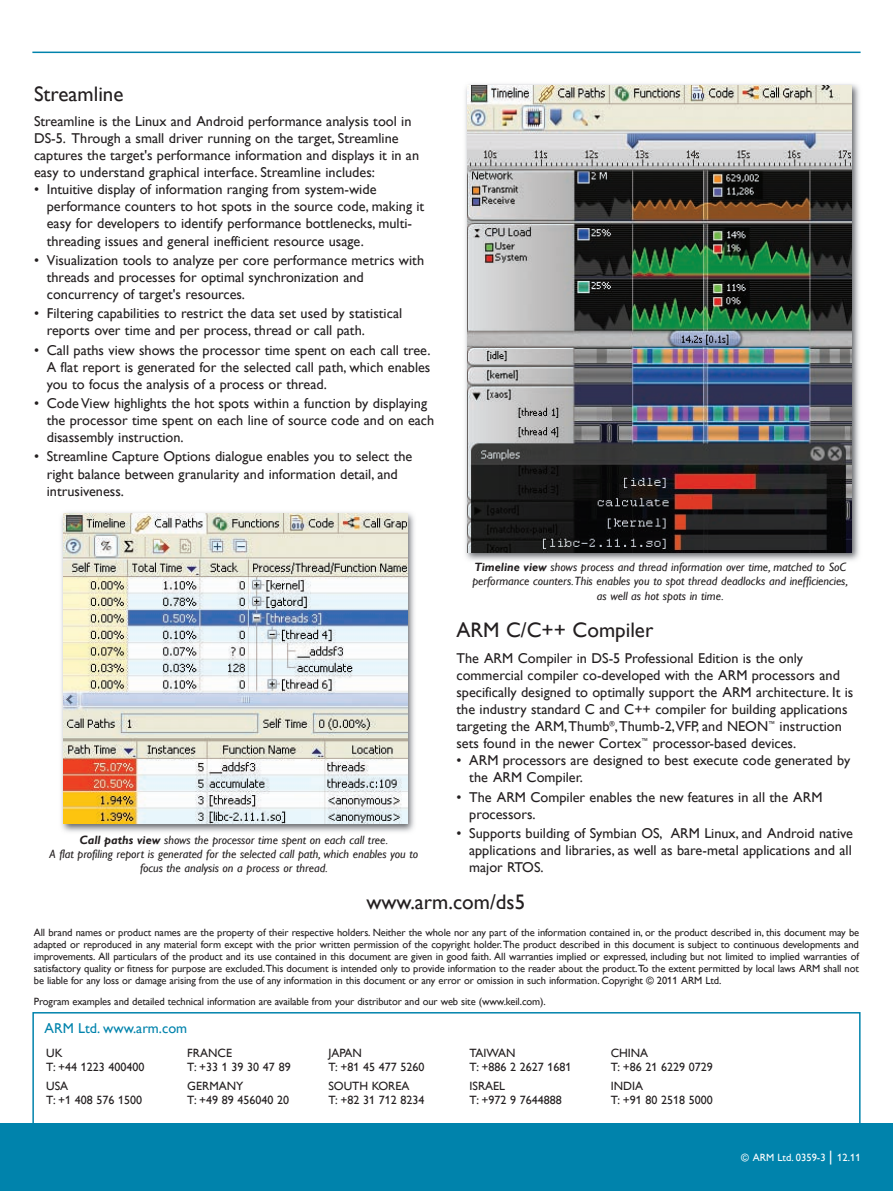
<style>
.page{position:relative;width:893px;height:1191px;background:#fff}
.page>*{position:absolute;margin:0;border:0;box-sizing:border-box;transform-origin:0 0}
.t1{font:21px "Gill Sans";color:#231f20}
.t2{font:14.25px/17.1px "Gill Sans";color:#231f20}
.t3{font:14.25px/17.1px "Gill Alt One";color:#231f20}
.t4{font:14.25px "Gill Alt One";color:#0083ac}
.t5{font:italic 12px/14.4px "Gill Alt One";color:#231f20;text-align:center}
.t6{font:12px/14.4px "Gill Alt One";color:#231f20}
.t7{font:10.5px/12px "Gill Alt One";letter-spacing:-.01em;color:#231f20;text-align:justify}
.t8{font:10.5px "Gill Alt One";color:#fff}
.s1{font-weight:700}
.s2{font-family:"Gill Sans"}
.s3{font-size:15px}
</style>
<div class="page">
<div style="left:0;top:1123px;width:893px;height:68px;background:#0083ac"></div>
<div style="left:32px;top:1012px;width:829px;height:137px;border:2px solid #0083ac"></div>
<hr style="left:32px;top:52px;width:829px;height:1px;background:#0083ac">
<img style="left:61px;top:512px;width:353px;height:320px">
<img style="left:63px;top:513px;width:344px;height:310px">
<img style="left:465px;top:84px;width:395px;height:477px">
<img style="left:467px;top:85px;width:385px;height:467px">
<h1 class="t1" style="left:34px;top:81px;width:91px">Streamline</h1>
<p class="t3" style="left:34px;top:112px;width:387px">Streamline is the Linux and Android performance analysis tool in DS-5. Through a small driver running on the target, Streamline captures the target's performance information and displays it in an easy to understand graphical interface. Streamline includes:</p>
<p class="t2" style="left:47px;top:181px;width:379px;text-indent:-13px">• Intuitive display of information ranging from system-wide performance counters to hot spots in the source code, making it easy for developers to identify performance bottlenecks, multi&shy;threading issues and general inefficient resource usage.</p>
<h2 class="t2" style="left:47px;top:252px;width:379px;text-indent:-13px">• Visualization tools to analyze per core performance metrics with threads and processes for optimal synchronization and concurrency of target's resources.</h2>
<h2 class="t2" style="left:47px;top:305px;width:357px;text-indent:-13px">• Filtering capabilities to restrict the data set used by statistical reports over time and per process, thread or call path.</h2>
<h2 class="t2" style="left:47px;top:341px;width:385px;text-align:justify;text-indent:-13px">• Call paths view shows the processor time spent on each call tree.<br>A flat report is generated for the selected call path, which enables you to focus the analysis of a process or thread.</h2>
<h2 class="t2" style="left:47px;top:395px;width:389px;text-indent:-13px">• Code View highlights the hot spots within a function by displaying the processor time spent on each line of source code and on each disassembly instruction.</h2>
<h2 class="t2" style="left:47px;top:448px;width:367px;text-indent:-13px">• Streamline Capture Options dialogue enables you to select the right balance between granularity and information detail, and intrusiveness.</h2>
<p class="t5" style="left:472px;top:559px;width:377px"><span class="s1">Timeline view</span> shows process and thread information over time, matched to SoC performance counters.This enables you to spot thread deadlocks and inefficiencies, as well as hot spots in time.</p>
<h1 class="t1" style="left:456px;top:618px;width:198px">ARM C/C++ Compiler</h1>
<p class="t3" style="left:456px;top:649px;width:398px">The ARM Compiler in DS-5 Professional Edition is the only commercial compiler co-developed with the ARM processors and specifically designed to optimally support the ARM architecture. It is the industry standard C and C++ compiler for building applications targeting the ARM, Thumb<sup>®</sup>, Thumb-2,VFP, and NEON<sup>™</sup> instruction sets found in the newer Cortex<sup>™</sup> processor-based devices.</p>
<h2 class="t3" style="left:469px;top:751px;width:383px;text-indent:-13px"><span class="s2">•</span> ARM processors are designed to best execute code generated by the ARM Compiler.</h2>
<h2 class="t3" style="left:469px;top:788px;width:355px;text-indent:-13px"><span class="s2">•</span> The ARM Compiler enables the new features in all the ARM processors.</h2>
<h2 class="t3" style="left:469px;top:824px;width:385px;text-align:justify;text-indent:-13px"><span class="s2">•</span> Supports building of Symbian OS, ARM Linux, and Android native applications and libraries, as well as bare-metal applications and all major RTOS.</h2>
<h1 class="t1" style="left:366px;top:889px;width:160px">www.arm.com/ds5</h1>
<p class="t5" style="left:49px;top:832px;width:370px"><span class="s1">Call paths view</span> shows the processor time spent on each call tree.<br>A flat profiling report is generated for the selected call path, which enables you to focus the analysis on a process or thread.</p>
<p class="t7" style="left:34px;top:926px;width:827px">All brand names or product names are the property of their respective holders. Neither the whole nor any part of the information contained in, or the product described in, this document may be adapted or reproduced in any material form except with the prior written permission of the copyright holder. The product described in this document is subject to continuous developments and improvements. All particulars of the product and its use contained in this document are given in good faith. All warranties implied or expressed, including but not limited to implied warranties of satisfactory quality or fitness for purpose are excluded. This document is intended only to provide information to the reader about the product. To the extent permitted by local laws ARM shall not be liable for any loss or damage arising from the use of any information in this document or any error or omission in such information. Copyright © 2011 ARM Ltd.</p>
<p class="t7" style="left:34px;top:995px;width:513px">Program examples and detailed technical information are available from your distributor and our web site (www.keil.com).</p>
<h2 class="t4" style="left:45px;top:1020px;width:144px">ARM Ltd. www.arm.com</h2>
<p class="t6" style="left:46px;top:1045px;width:100px">UK<br>T: +44 1223 400400</p>
<p class="t6" style="left:46px;top:1078px;width:98px">USA<br>T: +1 408 576 1500</p>
<p class="t6" style="left:187px;top:1045px;width:105px">FRANCE<br>T: +33 1 39 30 47 89</p>
<p class="t6" style="left:187px;top:1078px;width:104px">GERMANY<br>T: +49 89 456040 20</p>
<p class="t6" style="left:328px;top:1045px;width:98px">JAPAN<br>T: +81 45 477 5260</p>
<p class="t6" style="left:328px;top:1078px;width:98px">SOUTH KOREA<br>T: +82 31 712 8234</p>
<p class="t6" style="left:470px;top:1045px;width:104px">TAIWAN<br>T: +886 2 2627 1681</p>
<p class="t6" style="left:470px;top:1078px;width:94px">ISRAEL<br>T: +972 9 7644888</p>
<p class="t6" style="left:611px;top:1045px;width:104px">CHINA<br>T: +86 21 6229 0729</p>
<p class="t6" style="left:611px;top:1078px;width:104px">INDIA<br>T: +91 80 2518 5000</p>
<p class="t8" style="left:741px;top:1151px;width:121px">© ARM Ltd. 0359-3 <span class="s3">|</span> 12.11</p>
</div>
